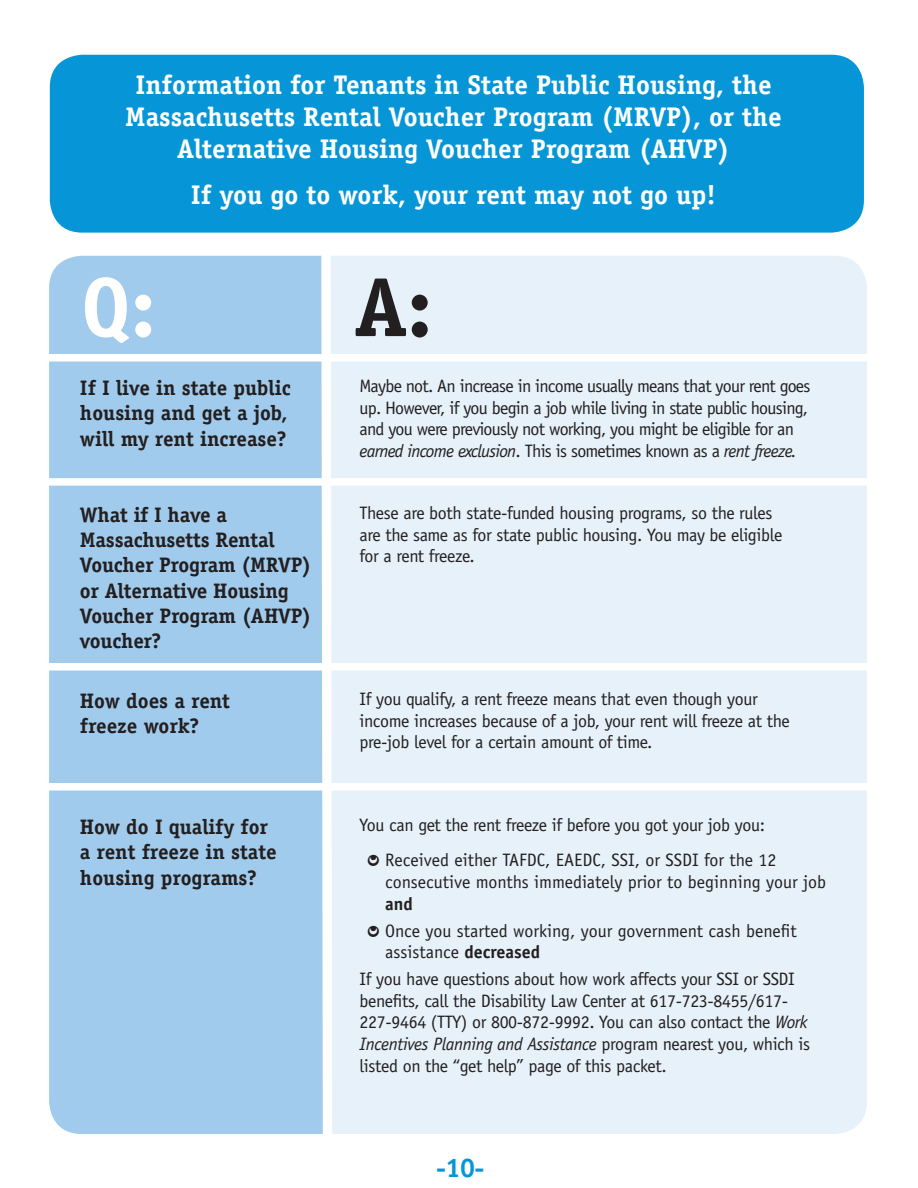
<style>
.page{position:relative;width:918px;height:1188px;background:#fff}
.page>*{position:absolute;margin:0;border:0;box-sizing:border-box;transform-origin:0 0}
.t1{font:700 84px "Officina Serif";color:#fff}
.t2{font:700 84px "Officina Serif";color:#231f20}
.t3{font:700 27px/32.4px "Officina Serif";color:#fff;text-align:center}
.t4{font:700 27px "Officina Sans";color:#0696d7}
.t5{font:700 21px/25.2px "Officina Serif";letter-spacing:-.01em;color:#231f20}
.t6{font:18px/21.6px "Officina Sans";letter-spacing:-.02em;color:#231f20}
.t7{font:18px/21.6px "Officina Sans";letter-spacing:-.04em;color:#231f20}
.t8{font:18px/21.6px "Officina Sans";color:#231f20}
.t9{font:700 18px "Officina Sans";color:#231f20}
.s1{font-style:italic}
.s2{font-weight:700}
</style>
<div class="page">
<div style="left:331px;top:256px;width:536px;height:878px;background:#e6f1f9"></div>
<div style="left:49px;top:256px;width:274px;height:878px;background:#a1cbec"></div>
<div style="left:50px;top:55px;width:814px;height:178px;background:#0696d7;border-radius:32px"></div>
<div style="left:35px;top:478px;width:843px;height:8px;background:#fff"></div>
<div style="left:31px;top:663px;width:843px;height:7px;background:#fff"></div>
<div style="left:31px;top:783px;width:843px;height:7px;background:#fff"></div>
<div style="left:38px;top:354px;width:842px;height:8px;background:#fff"></div>
<svg style="left:368px;top:855px;width:11px;height:11px"></svg>
<svg style="left:368px;top:925px;width:11px;height:12px"></svg>
<h2 class="t3" style="left:125px;top:68px;width:658px">Information for Tenants in State Public Housing, the<br>Massachusetts Rental Voucher Program (MRVP), or the<br>Alternative Housing Voucher Program (AHVP)</h2>
<h2 class="t3" style="left:191px;top:179px;width:527px">If you go to work, your rent may not go up!</h2>
<h1 class="t1" style="left:81px;top:255px;width:76px">Q:</h1>
<h1 class="t2" style="left:354px;top:255px;width:79px">A:</h1>
<p class="t5" style="left:80px;top:375px;width:212px">If I live in state public housing and get a job, will my rent increase?</p>
<p class="t7" style="left:360px;top:375px;width:453px">Maybe not. An increase in income usually means that your rent goes up. However, if you begin a job while living in state public housing, and you were previously not working, you might be eligible for an <span class="s1">earned income exclusion</span>. This is sometimes known as a <span class="s1">rent freeze.</span></p>
<p class="t5" style="left:80px;top:502px;width:233px">What if I have a<br>Massachusetts Rental<br>Voucher Program (MRVP) or Alternative Housing<br>Voucher Program (AHVP) voucher?</p>
<p class="t6" style="left:360px;top:502px;width:424px">These are both state-funded housing programs, so the rules are the same as for state public housing. You may be eligible for a rent freeze.</p>
<p class="t5" style="left:80px;top:688px;width:152px">How does a rent freeze work?</p>
<p class="t6" style="left:360px;top:688px;width:432px">If you qualify, a rent freeze means that even though your income increases because of a job, your rent will freeze at the pre-job level for a certain amount of time.</p>
<p class="t5" style="left:80px;top:814px;width:198px">How do I qualify for a rent freeze in state housing programs?</p>
<p class="t6" style="left:385px;top:808px;width:393px;line-height:35.1px;text-indent:-25px">You can get the rent freeze if before you got your job you:<br>Received either TAFDC, EAEDC, SSI, or SSDI for the 12</p>
<p class="t8" style="left:385px;top:871px;width:443px">consecutive months immediately prior to beginning your job</p>
<p class="t9" style="left:385px;top:892px;width:29px">and</p>
<p class="t8" style="left:385px;top:920px;width:413px">Once you started working, your government cash benefit assistance <span class="s2">decreased</span></p>
<p class="t6" style="left:360px;top:968px;width:452px">If you have questions about how work affects your SSI or SSDI benefits, call the Disability Law Center at 617-723-8455/617- 227-9464 (TTY) or 800-872-9992. You can also contact the <span class="s1">Work Incentives Planning and Assistance</span> program nearest you, which is listed on the “get help” page of this packet.</p>
<h2 class="t4" style="left:436px;top:1151px;width:50px">-10-</h2>
</div>
